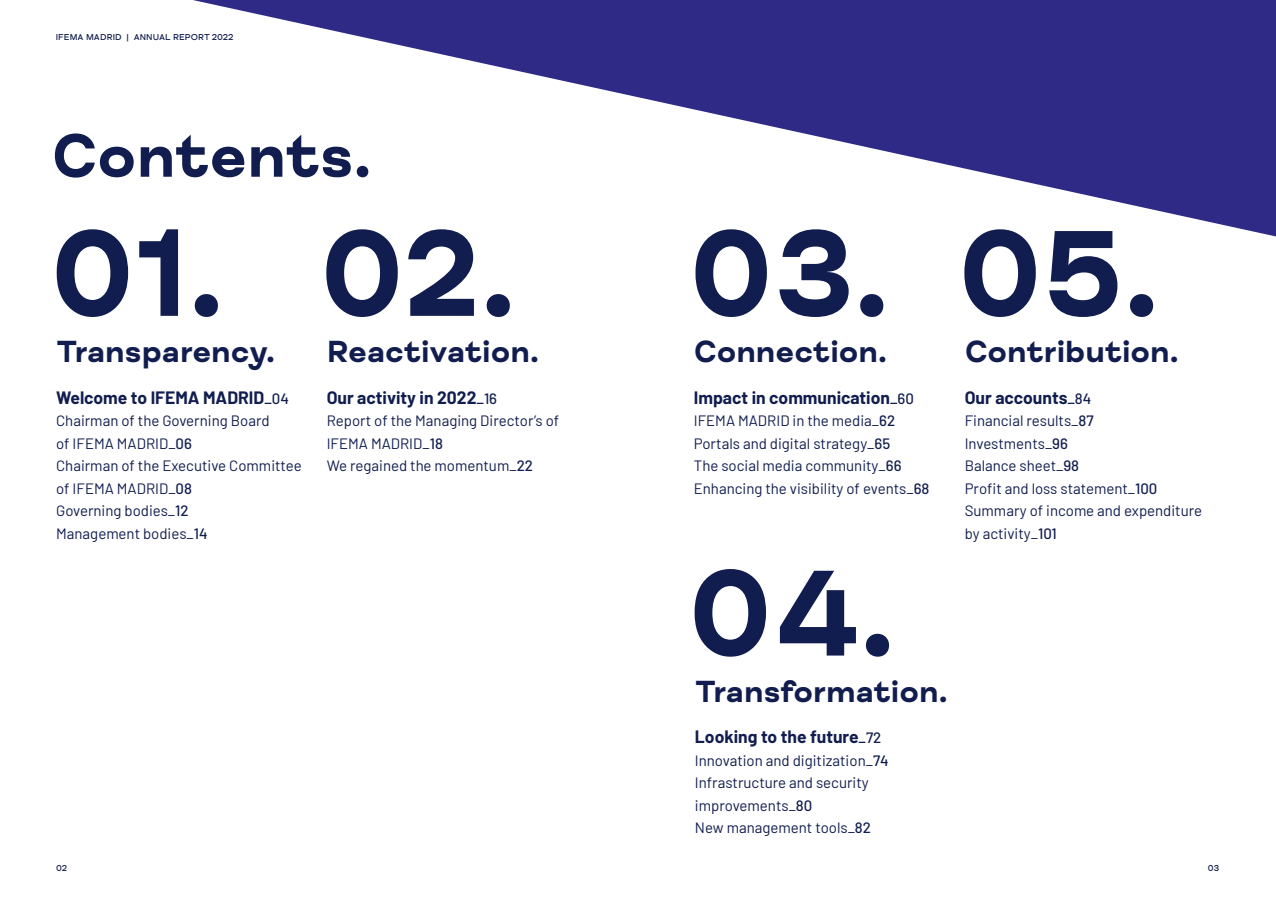
<style>
.page{position:relative;width:1276px;height:904px;background:#fff}
.page>*{position:absolute;margin:0;border:0;box-sizing:border-box;transform-origin:0 0}
.NÚMERO_DE_CAPÍTULO{font:700 125px "FS Meridian";color:#111d4e}
.H1_PORTADILLA{font:700 62.5px "FS Meridian";color:#111d4e}
.H2_PORTADILLA{font:700 31.25px "FS Meridian";color:#111d4e}
.ÍNDICE_PORTADILLA{font:700 17.5px "Barlow";color:#111d4e}
.ÍNDICE_PORTADILLA-2{font:15px/22.5px "Barlow";color:#111d4e}
.t1{font:500 8.75px "FS Meridian";letter-spacing:.01em;color:#111d4e}
.s1{font-weight:500;font-size:15px}
.s2{font-weight:500}
</style>
<div class="page">
<svg style="left:193px;top:0;width:1083px;height:236px"></svg>
<p class="t1" style="left:56px;top:32px;width:179px">IFEMA MADRID | ANNUAL REPORT 2022</p>
<h1 class="H1_PORTADILLA" style="left:51px;top:118px;width:321px">Contents.</h1>
<h1 class="NÚMERO_DE_CAPÍTULO" style="left:50px;top:199px;width:176px">01.</h1>
<p class="H2_PORTADILLA" style="left:56px;top:333px;width:220px">Transparency.</p>
<p class="ÍNDICE_PORTADILLA" style="left:56px;top:384px;width:234px">Welcome to IFEMA MADRID<span class="s1">_04</span></p>
<p class="ÍNDICE_PORTADILLA-2" style="left:56px;top:408px;width:215px">Chairman of the Governing Board of IFEMA MADRID_<span class="s2">06</span></p>
<p class="ÍNDICE_PORTADILLA-2" style="left:56px;top:453px;width:247px">Chairman of the Executive Committee of IFEMA MADRID_<span class="s2">08</span></p>
<p class="ÍNDICE_PORTADILLA-2" style="left:56px;top:498px;width:134px">Governing bodies_<span class="s2">12</span></p>
<p class="ÍNDICE_PORTADILLA-2" style="left:56px;top:521px;width:153px">Management bodies_<span class="s2">14</span></p>
<h1 class="NÚMERO_DE_CAPÍTULO" style="left:319px;top:199px;width:198px">02.</h1>
<p class="H2_PORTADILLA" style="left:327px;top:333px;width:214px">Reactivation.</p>
<p class="ÍNDICE_PORTADILLA" style="left:327px;top:384px;width:172px">Our activity in 2022<span class="s1">_16</span></p>
<p class="ÍNDICE_PORTADILLA-2" style="left:327px;top:408px;width:234px">Report of the Managing Director’s of<br>IFEMA MADRID_<span class="s2">18</span></p>
<p class="ÍNDICE_PORTADILLA-2" style="left:327px;top:453px;width:208px">We regained the momentum_<span class="s2">22</span></p>
<p class="t1" style="left:56px;top:863px;width:12px">02</p>
<h1 class="NÚMERO_DE_CAPÍTULO" style="left:688px;top:199px;width:202px">03.</h1>
<p class="H2_PORTADILLA" style="left:694px;top:333px;width:195px">Connection.</p>
<p class="ÍNDICE_PORTADILLA" style="left:694px;top:384px;width:221px">Impact in communication<span class="s1">_60</span></p>
<p class="ÍNDICE_PORTADILLA-2" style="left:694px;top:408px;width:203px">IFEMA MADRID in the media_<span class="s2">62</span></p>
<p class="ÍNDICE_PORTADILLA-2" style="left:694px;top:431px;width:198px">Portals and digital strategy_<span class="s2">65</span></p>
<p class="ÍNDICE_PORTADILLA-2" style="left:694px;top:453px;width:209px">The social media community_<span class="s2">66</span></p>
<p class="ÍNDICE_PORTADILLA-2" style="left:694px;top:476px;width:237px">Enhancing the visibility of events_<span class="s2">68</span></p>
<h1 class="NÚMERO_DE_CAPÍTULO" style="left:687px;top:538px;width:209px">04.</h1>
<p class="H2_PORTADILLA" style="left:695px;top:673px;width:254px">Transformation.</p>
<p class="ÍNDICE_PORTADILLA" style="left:695px;top:724px;width:188px">Looking to the future<span class="s1">_72</span></p>
<p class="ÍNDICE_PORTADILLA-2" style="left:695px;top:748px;width:195px">Innovation and digitization_<span class="s2">74</span></p>
<p class="ÍNDICE_PORTADILLA-2" style="left:695px;top:770px;width:175px">Infrastructure and security improvements_<span class="s2">80</span></p>
<p class="ÍNDICE_PORTADILLA-2" style="left:695px;top:815px;width:178px">New management tools_<span class="s2">82</span></p>
<h1 class="NÚMERO_DE_CAPÍTULO" style="left:957px;top:199px;width:203px">05.</h1>
<p class="H2_PORTADILLA" style="left:964px;top:333px;width:215px">Contribution.</p>
<p class="ÍNDICE_PORTADILLA" style="left:964px;top:384px;width:128px">Our accounts<span class="s1">_84</span></p>
<p class="ÍNDICE_PORTADILLA-2" style="left:964px;top:408px;width:130px">Financial results_<span class="s2">87</span></p>
<p class="ÍNDICE_PORTADILLA-2" style="left:964px;top:431px;width:105px">Investments_<span class="s2">96</span></p>
<p class="ÍNDICE_PORTADILLA-2" style="left:964px;top:453px;width:116px">Balance sheet_<span class="s2">98</span></p>
<p class="ÍNDICE_PORTADILLA-2" style="left:964px;top:476px;width:194px">Profit and loss statement_<span class="s2">100</span></p>
<p class="ÍNDICE_PORTADILLA-2" style="left:964px;top:498px;width:239px">Summary of income and expenditure by activity_<span class="s2">101</span></p>
<p class="t1" style="left:1208px;top:863px;width:13px">03</p>
</div>
